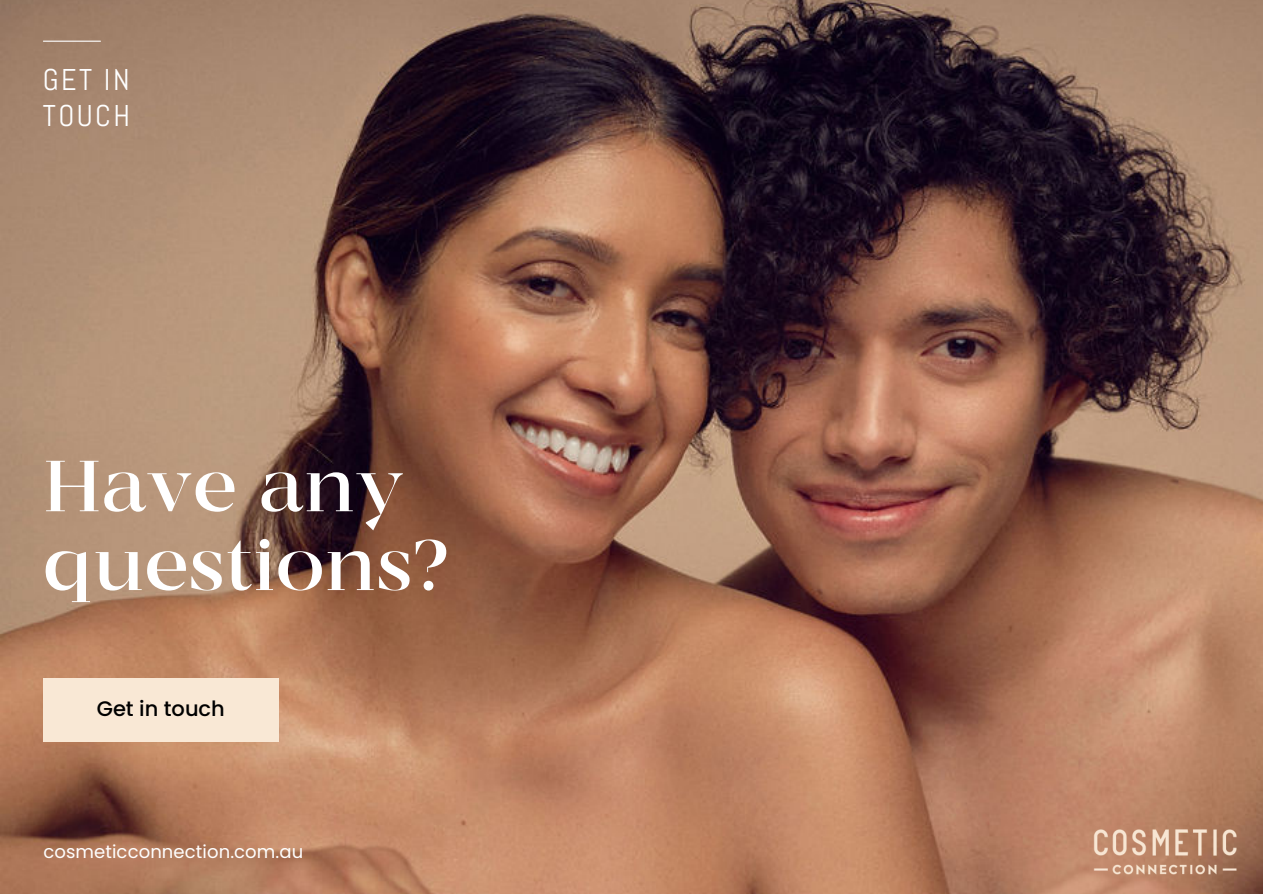
<style>
.page{position:relative;width:1263px;height:894px;background:#fff}
.page>*{position:absolute;margin:0;border:0;box-sizing:border-box;transform-origin:0 0}
.t1{font:300 72px/78.8px "MADE Coachella";color:#fff}
.t2{font:30px/36px "Abel";letter-spacing:.08em;color:#fff}
.t3{font:500 21px "Poppins";color:#000}
.t4{font:18px "Poppins";letter-spacing:.005em;color:#fff}
</style>
<div class="page">
<img style="left:0;top:0;width:1263px;height:893px">
<hr style="left:43px;top:41px;width:57px;height:1px;background:#fff">
<img style="left:1068px;top:804px;width:194px;height:88px">
<div style="left:43px;top:678px;width:236px;height:63px;background:#f9e8d5"></div>
<h2 class="t2" style="left:43px;top:62px;width:89px">GET IN<br>TOUCH</h2>
<p class="t1" style="left:43px;top:449px;width:408px">Have any questions?</p>
<p class="t3" style="left:97px;top:694px;width:130px">Get in touch</p>
<h3 class="t4" style="left:43px;top:838px;width:261px">cosmeticconnection.com.au</h3>
</div>
